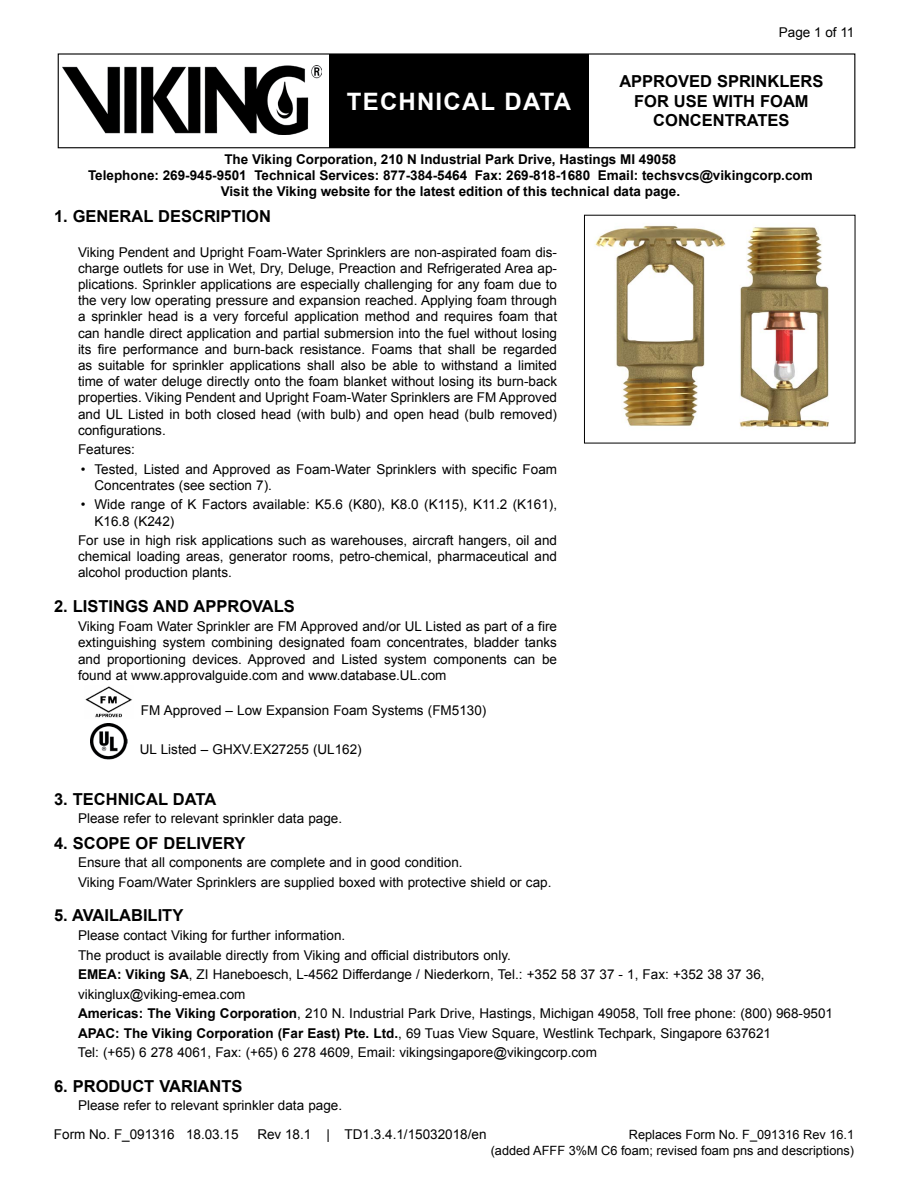
<style>
.page{position:relative;width:918px;height:1188px;background:#fff}
.page>*{position:absolute;margin:0;border:0;box-sizing:border-box;transform-origin:0 0}
.t1{font:700 24px "Arial";color:#fff}
.t2{font:700 16.5px/19.5px "Arial";color:#000;text-align:center}
.t3{font:13.5px/16.2px "Arial";color:#000}
.t4{font:700 13.5px/16.2px "Arial";color:#000;text-align:center}
.t5{font:12.75px/16.5px "Arial";color:#000;text-align:right}
.s1{font-weight:700}
</style>
<div class="page">
<div style="left:58px;top:53px;width:797px;height:95px;border:1px solid #000"></div>
<div style="left:329px;top:54px;width:259px;height:94px;background:#000"></div>
<img style="left:62px;top:66px;width:260px;height:69px">
<img style="left:91px;top:723px;width:37px;height:37px">
<img style="left:85px;top:686px;width:47px;height:32px">
<img style="left:595px;top:225px;width:234px;height:203px">
<h1 class="t1" style="left:347px;top:85px;width:18px">TECHNIC</h1>
<h1 class="t1" style="left:462px;top:85px;width:111px">AL DATA</h1>
<p class="t3" style="left:779px;top:24px;width:77px">Page 1 of 11</p>
<p class="t2" style="left:619px;top:72px;width:205px">Approved sprinklers for use with foam concentrates</p>
<p class="t4" style="left:88px;top:152px;width:726px">The Viking Corporation, 210 N Industrial Park Drive, Hastings MI 49058<br>Telephone: 269-945-9501 Technical Services: 877-384-5464 Fax: 269-818-1680 Email: techsvcs@vikingcorp.com<br>Visit the Viking website for the latest edition of this technical data page.</p>
<p class="t2" style="left:54px;top:206px;width:44px">1. GENER</p>
<p class="t2" style="left:131px;top:206px;width:38px">AL DESCRIPTION</p>
<p class="t3" style="left:78px;top:244px;width:481px;text-align:justify">Viking Pendent and Upright Foam-Water Sprinklers are non-aspirated foam dis&shy;charge outlets for use in Wet, Dry, Deluge, Preaction and Refrigerated Area ap&shy;plications. Sprinkler applications are especially challenging for any foam due to the very low operating pressure and expansion reached. Applying foam through a sprinkler head is a very forceful application method and requires foam that can handle direct application and partial submersion into the fuel without losing its fire performance and burn-back resistance. Foams that shall be regarded as suitable for sprinkler applications shall also be able to withstand a limited time of water deluge directly onto the foam blanket without losing its burn-back properties. Viking Pendent and Upright Foam-Water Sprinklers are FM Approved and UL Listed in both closed head (with bulb) and open head (bulb removed) configurations.</p>
<p class="t3" style="left:78px;top:442px;width:59px">Features:</p>
<p class="t3" style="left:94px;top:461px;width:464px;text-indent:-14px">• Tested, Listed and Approved as Foam-Water Sprinklers with specific Foam<br>Concentrates (see section 7).</p>
<p class="t3" style="left:94px;top:497px;width:464px;text-indent:-14px">• Wide range of K Factors available: K5.6 (K80), K8.0 (K115), K11.2 (K161),<br>K16.8 (K242)</p>
<p class="t3" style="left:78px;top:532px;width:481px;text-align:justify">For use in high risk applications such as warehouses, aircraft hangers, oil and chemical loading areas, generator rooms, petro-chemical, pharmaceutical and alcohol production plants.</p>
<p class="t2" style="left:54px;top:597px;width:29px">2. LISTIN</p>
<p class="t2" style="left:125px;top:597px;width:93px">GS AND APPROV</p>
<p class="t2" style="left:262px;top:597px;width:23px">ALS</p>
<p class="t3" style="left:78px;top:619px;width:481px;text-align:justify">Viking Foam Water Sprinkler are FM Approved and/or UL Listed as part of a fire extinguishing system combining designated foam concentrates, bladder tanks and proportioning devices. Approved and Listed system components can be found at www.approvalguide.com and www.database.UL.com</p>
<p class="t3" style="left:141px;top:703px;width:347px">FM Approved – Low Expansion Foam Systems (FM5130)</p>
<p class="t3" style="left:140px;top:742px;width:223px">UL Listed – GHXV.EX27255 (UL162)</p>
<p class="t2" style="left:54px;top:790px;width:31px">3. TECHNIC</p>
<p class="t2" style="left:146px;top:790px;width:72px">AL DATA</p>
<p class="t3" style="left:78px;top:810px;width:266px">Please refer to relevant sprinkler data page.</p>
<p class="t2" style="left:54px;top:834px;width:32px">4. SCOPE</p>
<p class="t2" style="left:136px;top:834px;width:39px">OF DELIVER</p>
<p class="t2" style="left:234px;top:834px;width:13px">Y</p>
<p class="t3" style="left:78px;top:853px;width:475px;line-height:19.5px">Ensure that all components are complete and in good condition.<br>Viking Foam/Water Sprinklers are supplied boxed with protective shield or cap.</p>
<p class="t2" style="left:54px;top:906px;width:98px">5. AVAILABILIT</p>
<p class="t2" style="left:172px;top:906px;width:13px">Y</p>
<p class="t3" style="left:78px;top:926px;width:434px;line-height:19.5px">Please contact Viking for further information.<br>The product is available directly from Viking and official distributors only.</p>
<p class="t4" style="left:78px;top:967px;width:11px">EME</p>
<p class="t3" style="left:78px;top:965px;width:757px;line-height:19.5px;text-indent:29px"><span class="s1">A: Viking SA</span>, ZI Haneboesch, L-4562 Differdange / Niederkorn, Tel.: +352 58 37 37 - 1, Fax: +352 38 37 36, vikinglux@viking-emea.com<br><span class="s1">Americas: The Viking Corporation</span>, 210 N. Industrial Park Drive, Hastings, Michigan 49058, Toll free phone: (800) 968-9501<br><span class="s1">APAC: The Viking Corporation (Far East) Pte. Ltd.</span>, 69 Tuas View Square, Westlink Techpark, Singapore 637621<br>Tel: (+65) 6 278 4061, Fax: (+65) 6 278 4609, Email: vikingsingapore@vikingcorp.com</p>
<p class="t2" style="left:54px;top:1077px;width:32px">6. PRODUCT</p>
<p class="t2" style="left:159px;top:1077px;width:62px">VARIANTS</p>
<p class="t3" style="left:78px;top:1097px;width:266px">Please refer to relevant sprinkler data page.</p>
<p class="t5" style="left:491px;top:1126px;width:365px">Replaces Form No. F_091316 Rev 16.1<br>(added AFFF 3%M C6 foam; revised foam pns and descriptions)</p>
<p class="t3" style="left:54px;top:1126px;width:186px">Form No. F_091316 18.03.15</p>
<p class="t3" style="left:257px;top:1126px;width:231px">Rev 18.1 | TD1.3.4.1/15032018/en</p>
</div>
